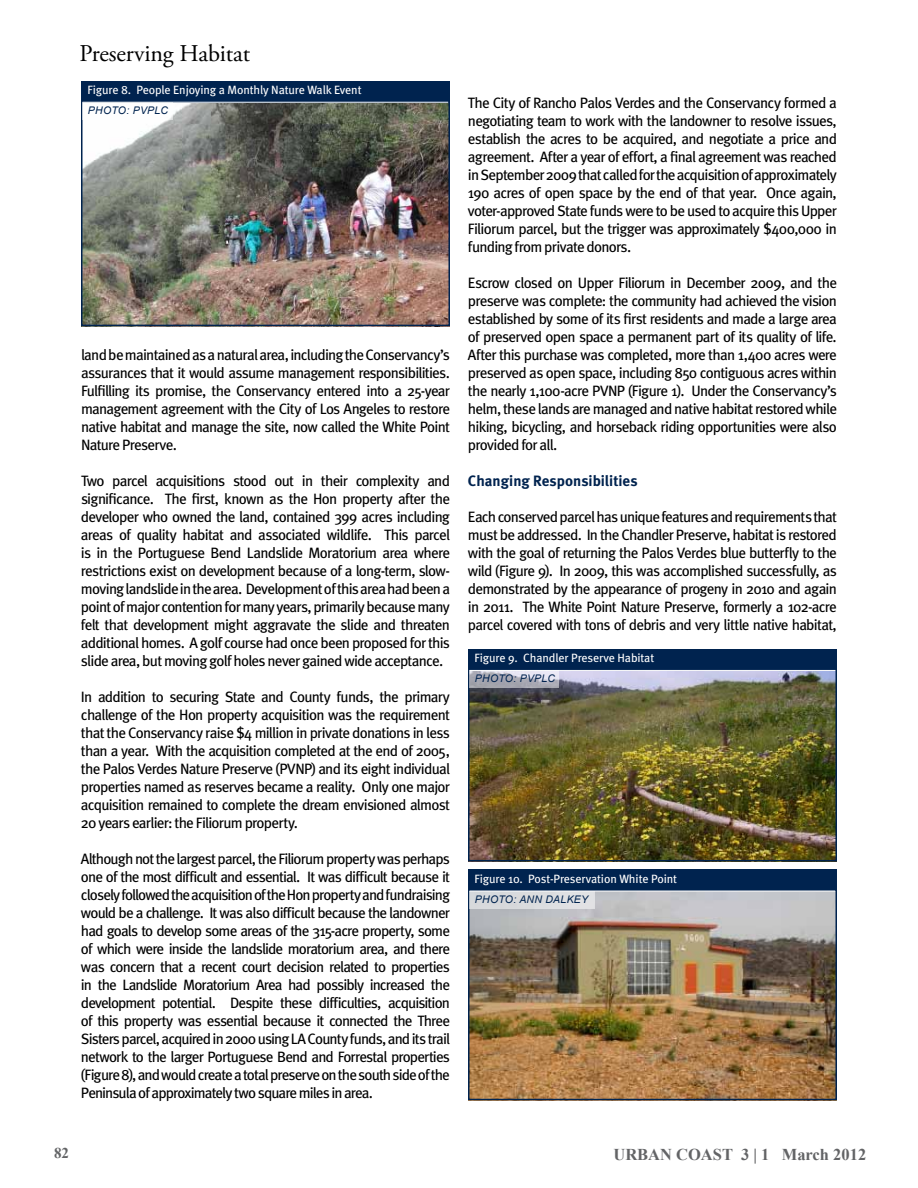
<style>
.page{position:relative;width:918px;height:1188px;background:#fff}
.page>*{position:absolute;margin:0;border:0;box-sizing:border-box;transform-origin:0 0}
.t1{font:24px "Adobe Garamond Pro";letter-spacing:-.005em;color:#000}
.t2{font:700 16.5px "Times New Roman";color:#636466}
.t3{font:15px/18px "Meta";letter-spacing:-.05em;color:#000;text-align:justify}
.t4{font:700 15px "Meta";color:#00234f}
.t5{font:700 15px "Times New Roman";color:#636466}
.t6{font:12px "Meta";letter-spacing:-.005em;color:#fff}
.t7{font:italic 10.5px "Arial";letter-spacing:.025em;color:#00234f}
</style>
<div class="page">
<img style="left:84px;top:103px;width:363px;height:220px">
<div style="left:81px;top:97px;width:369px;height:229px;border:2px solid #00234f"></div>
<img style="left:471px;top:671px;width:363px;height:187px">
<div style="left:468px;top:665px;width:369px;height:196px;border:2px solid #00234f"></div>
<img style="left:471px;top:892px;width:363px;height:205px">
<div style="left:468px;top:885px;width:369px;height:215px;border:2px solid #00234f"></div>
<div style="left:81px;top:81px;width:369px;height:21px;background:#00234f"></div>
<div style="left:468px;top:649px;width:369px;height:21px;background:#00234f"></div>
<div style="left:468px;top:870px;width:369px;height:21px;background:#00234f"></div>
<hr style="left:83px;top:102px;width:365px;height:1px;background:#fff">
<hr style="left:470px;top:670px;width:365px;height:1px;background:#fff">
<hr style="left:470px;top:891px;width:365px;height:1px;background:#fff">
<div style="left:83px;top:102px;width:90px;height:17px;background:#fff"></div>
<svg style="left:470px;top:671px;width:89px;height:17px;background:#b9b9c3"></svg>
<div style="left:470px;top:891px;width:125px;height:17px;background:#dadcde"></div>
<h1 class="t1" style="left:80px;top:39px;width:172px">Preserving Habitat</h1>
<p class="t6" style="left:88px;top:83px;width:275px">Figure 8. People Enjoying a Monthly N ature Walk Event</p>
<p class="t7" style="left:88px;top:103px;width:75px">PHOTO: PVPLC</p>
<p class="t3" style="left:81px;top:346px;width:371px">land be maintained as a natural area, including the Conservancy’s assurances that it would assume management responsibilities.<br>Fulfilling its promise, the Conservancy entered into a 25-year management agreement with the City of Los Angeles to restore native habitat and manage the site, now called the White Point N ature Preserve.</p>
<p class="t3" style="left:81px;top:472px;width:371px">Two parcel acquisitions stood out in their complexity and significance. The first, known as the H on property after the developer who owned the land, contained 399 acres including areas of quality habitat and associated wildlife. This parcel is in the Portuguese Bend Landslide Moratorium area where restrictions exist on development because of a long-term, slow&shy;moving landslide in the area. Development of this area had been a point of major contention for many years, primarily because many felt that development might aggravate the slide and threaten additional homes. A golf course had once been proposed for this slide area, but moving golf holes never gained wide acceptance.</p>
<p class="t3" style="left:81px;top:688px;width:371px">In addition to securing State and County funds, the primary challenge of the H on property acquisition was the requirement that the Conservancy raise $4 million in private donations in less than a year. With the acquisition completed at the end of 2005, the Palos Verdes N ature Preserve (PVN P) and its eight individual properties named as reserves became a reality. Only one major acquisition remained to complete the dream envisioned almost 20 years earlier: the Filiorum property.</p>
<p class="t3" style="left:81px;top:850px;width:371px">Although not the largest parcel, the Filiorum property was perhaps one of the most difficult and essential. It was difficult because it closely followed the acquisition of the H on property and fundraising would be a challenge. It was also difficult because the landowner had goals to develop some areas of the 315-acre property, some of which were inside the landslide moratorium area, and there was concern that a recent court decision related to properties in the Landslide Moratorium Area had possibly increased the development potential. Despite these difficulties, acquisition of this property was essential because it connected the Three Sisters parcel, acquired in 2000 using LA County funds, and its trail network to the larger Portuguese Bend and Forrestal properties (Figure 8), and would create a total preserve on the south side of the Peninsula of approximately two square miles in area.</p>
<p class="t3" style="left:468px;top:94px;width:371px">The City of Rancho Palos Verdes and the Conservancy formed a negotiating team to work with the landowner to resolve issues, establish the acres to be acquired, and negotiate a price and agreement. After a year of effort, a final agreement was reached in September 2009 that called for the acquisition of approximately 190 acres of open space by the end of that year. Once again, voter-approved State funds were to be used to acquire this Upper Filiorum parcel, but the trigger was approximately $400,000 in funding from private donors.</p>
<p class="t3" style="left:468px;top:274px;width:371px">Escrow closed on Upper Filiorum in December 2009, and the preserve was complete: the community had achieved the vision established by some of its first residents and made a large area of preserved open space a permanent part of its quality of life.<br>After this purchase was completed, more than 1,400 acres were preserved as open space, including 850 contiguous acres within the nearly 1,100-acre PVN P (Figure 1). Under the Conservancy’s helm, these lands are managed and native habitat restored while hiking, bicycling, and horseback riding opportunities were also provided for all.</p>
<p class="t4" style="left:468px;top:472px;width:171px">Changing Responsibilities</p>
<p class="t3" style="left:468px;top:508px;width:371px">Each conserved parcel has unique features and requirements that must be addressed. In the Chandler Preserve, habitat is restored with the goal of returning the Palos Verdes blue butterfly to the wild (Figure 9). In 2009, this was accomplished successfully, as demonstrated by the appearance of progeny in 2010 and again in 2011. The White Point N ature Preserve, formerly a 102-acre parcel covered with tons of debris and very little native habitat,</p>
<p class="t6" style="left:475px;top:651px;width:181px">Figure 9. Chandler Preserve Habitat</p>
<p class="t7" style="left:475px;top:672px;width:75px">PHOTO: PVPLC</p>
<p class="t6" style="left:475px;top:872px;width:204px">Figure 10. Post-Preservation White Point</p>
<p class="t7" style="left:475px;top:892px;width:115px">PHOTO: ANN DALKEY</p>
<p class="t5" style="left:54px;top:1145px;width:16px">82</p>
<p class="t2" style="left:613px;top:1145px;width:254px">URBAN COAST 3 | 1 March 2012</p>
</div>
